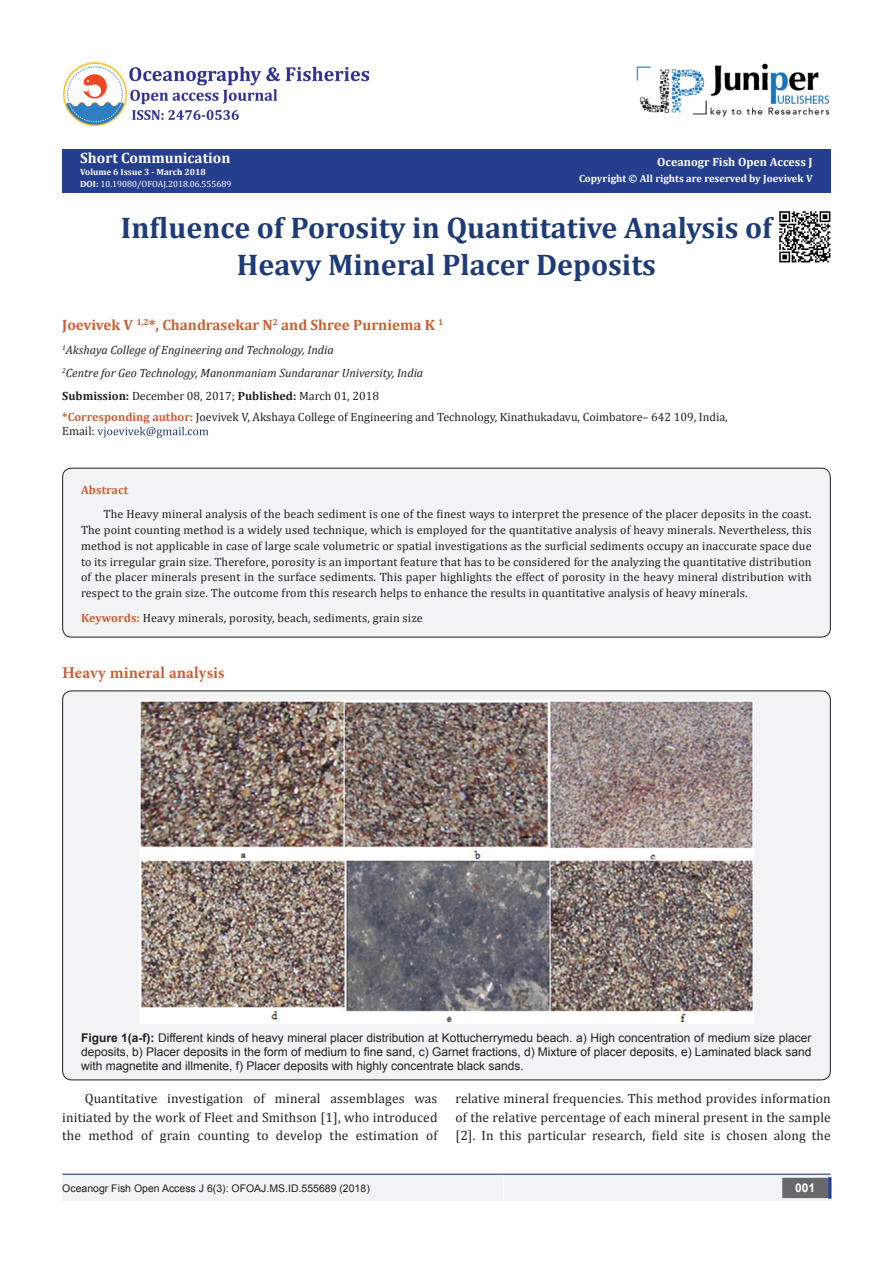
<style>
.page{position:relative;width:893px;height:1263px;background:#fff}
.page>*{position:absolute;margin:0;border:0;box-sizing:border-box;transform-origin:0 0}
.t1{font:700 30px/37.5px "Cambria";color:#1d3c77;text-align:center}
.t2{font:700 16.5px "Minion Pro";letter-spacing:.01em;color:#ca5f37}
.t3{font:700 15px "Cambria";color:#ca6035}
.t4{font:700 15px "Cambria";color:#fffefc}
.t5{font:13.5px/18.8px "Cambria";letter-spacing:.01em;color:#231f20;text-align:justify}
.t6{font:12px/15.8px "Cambria";color:#231f20}
.t7{font:12px/14.4px "Arial";color:#231f20;text-align:justify}
.t8{font:italic 12px "Cambria";color:#231f20}
.t9{font:700 12px "Cambria";color:#fffefc}
.t10{font:700 12px "Cambria";letter-spacing:.01em;color:#ca5f37}
.t11{font:700 12px "Arial";color:#fff}
.t12{font:10.5px "Arial";color:#231f20}
.t13{font:700 10.5px "Cambria";color:#fffefc}
.t14{font:9px "Cambria";color:#fff}
.t15{font:700 9px "Cambria";color:#fffefc}
.s1{font-weight:700;color:#fffefc}
.s2{font-weight:700}
.s3{font-weight:700;color:#ca6035}
</style>
<div class="page">
<div style="left:62px;top:149px;width:769px;height:43px;background:#253f8e"></div>
<svg style="left:97px;top:427px;width:111px;height:11px"></svg>
<div style="left:62px;top:1175px;width:441px;height:26px;background:#f2f3f4"></div>
<div style="left:504px;top:1175px;width:327px;height:26px;background:#f2f3f4"></div>
<div style="left:783px;top:1178px;width:44px;height:19px;background:#68676a"></div>
<div style="left:782px;top:1178px;width:46px;height:20px;border:2px solid #68676a"></div>
<div style="left:828px;top:1177px;width:3px;height:22px;background:#253f8e;border:2px solid #253f8e"></div>
<img style="left:636px;top:63px;width:194px;height:54px">
<hr style="left:62px;top:1173px;width:769px;height:2px;background:#253f8e">
<img style="left:64px;top:62px;width:304px;height:64px">
<div style="left:63px;top:691px;width:767px;height:389px;background:#f2f3f4;border-radius:9px"></div>
<img style="left:140px;top:700px;width:613px;height:323px">
<div style="left:63px;top:468px;width:767px;height:169px;background:#f2f3f4;border-radius:9px"></div>
<div style="left:62px;top:468px;width:769px;height:169px;border:1px solid #231f20;border-radius:9px"></div>
<img style="left:779px;top:211px;width:52px;height:52px">
<p class="t4" style="left:80px;top:147px;width:152px">Short Communication</p>
<p class="t15" style="left:80px;top:166px;width:127px">Volume 6 Issue 3 - March 2018</p>
<p class="t14" style="left:80px;top:179px;width:153px"><span class="s1">DOI:</span> 10.19080/OFOAJ.2018.06.555689</p>
<p class="t9" style="left:657px;top:153px;width:157px">Oceanogr Fish Open Access J</p>
<p class="t13" style="left:579px;top:171px;width:235px">Copyright © All rights are reserved by Joevivek V</p>
<p class="t1" style="left:121px;top:208px;width:653px">Influence of Porosity in Quantitative Analysis of<br>Heavy Mineral Placer Deposits</p>
<p class="t3" style="left:62px;top:314px;width:383px">Joevivek V <sup>1,2</sup>*, Chandrasekar N<sup>2</sup> and Shree Purniema K <sup>1</sup></p>
<p class="t8" style="left:62px;top:341px;width:273px"><sup>1</sup>Akshaya College of Engineering and Technology, India</p>
<p class="t8" style="left:62px;top:364px;width:362px"><sup>2</sup>Centre for Geo Technology, Manonmaniam Sundaranar University, India</p>
<p class="t6" style="left:62px;top:388px;width:318px"><span class="s2">Submission:</span> December 08, 2017; <span class="s2">Published:</span> March 01, 2018</p>
<p class="t6" style="left:62px;top:409px;width:667px;line-height:14.4px"><span class="s3">*Corresponding author:</span> Joevivek V, Akshaya College of Engineering and Technology, Kinathukadavu, Coimbatore– 642 109, India,<br>Email:</p>
<p class="t10" style="left:81px;top:481px;width:49px">Abstract</p>
<p class="t6" style="left:81px;top:506px;width:732px;text-align:justify;text-indent:22px">The Heavy mineral analysis of the beach sediment is one of the finest ways to interpret the presence of the placer deposits in the coast.<br>The point counting method is a widely used technique, which is employed for the quantitative analysis of heavy minerals. Nevertheless, this method is not applicable in case of large scale volumetric or spatial investigations as the surficial sediments occupy an inaccurate space due to its irregular grain size. Therefore, porosity is an important feature that has to be considered for the analyzing the quantitative distribution of the placer minerals present in the surface sediments. This paper highlights the effect of porosity in the heavy mineral distribution with respect to the grain size. The outcome from this research helps to enhance the results in quantitative analysis of heavy minerals.</p>
<p class="t6" style="left:81px;top:610px;width:343px"><span class="s3">Keywords:</span> Heavy minerals, porosity, beach, sediments, grain size</p>
<p class="t2" style="left:62px;top:661px;width:164px">Heavy mineral analysis</p>
<p class="t7" style="left:81px;top:1030px;width:732px"><span class="s2">Figure 1(a-f):</span> Different kinds of heavy mineral placer distribution at Kottucherrymedu beach. a) High concentration of medium size placer deposits, b) Placer deposits in the form of medium to fine sand, c) Garnet fractions, d) Mixture of placer deposits, e) Laminated black sand with magnetite and illmenite, f) Placer deposits with highly concentrate black sands.</p>
<p class="t5" style="left:62px;top:1089px;width:377px;text-indent:22px">Quantitative investigation of mineral assemblages was initiated by the work of Fleet and Smithson [1], who introduced the method of grain counting to develop the estimation of</p>
<p class="t5" style="left:455px;top:1089px;width:377px">relative mineral frequencies. This method provides information of the relative percentage of each mineral present in the sample [2]. In this particular research, field site is chosen along the</p>
<p class="t12" style="left:62px;top:1181px;width:309px">Oceanogr Fish Open Access J 6(3): OFOAJ.MS.ID.555689 (2018)</p>
<p class="t11" style="left:795px;top:1180px;width:22px">001</p>
</div>
